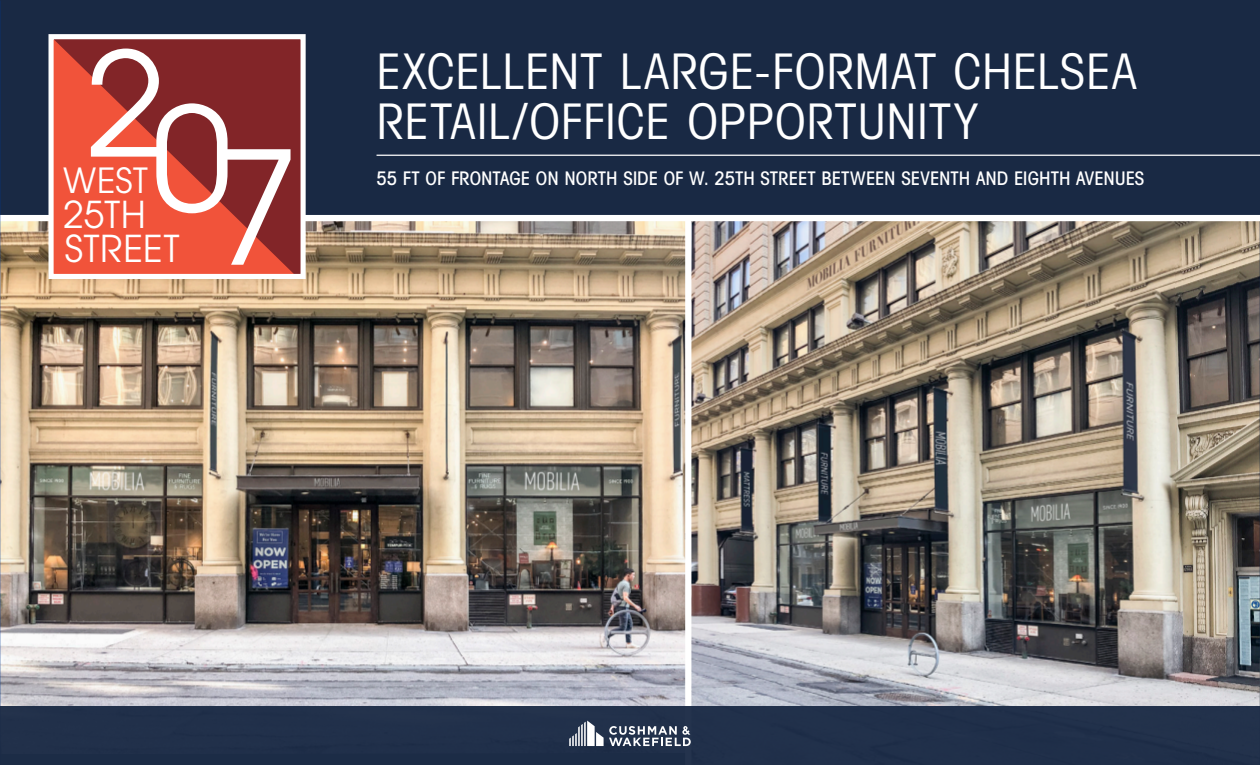
<style>
.page{position:relative;width:1260px;height:765px;background:#fff}
.page>*{position:absolute;margin:0;border:0;box-sizing:border-box;transform-origin:0 0}
.t1{font:143.5px "Avant Garde";color:#fff}
.t2{font:condensed 49.12px/49.4px "Avant Garde";letter-spacing:.02em;color:#fff}
.t3{font:36.88px/34.9px "Avant Garde";letter-spacing:.015em;color:#fff}
.t4{font:34.5px "Avant Garde";color:#fff}
.t5{font:500 condensed 18.75px "Avant Garde";color:#fff}
.s1{font-size:156.12px}
</style>
<div class="page">
<div style="left:0;top:0;width:1260px;height:215px;background:#192944"></div>
<img style="left:691px;top:221px;width:569px;height:486px">
<img style="left:0;top:221px;width:685px;height:486px">
<div style="left:0;top:707px;width:1260px;height:58px;background:#21304a"></div>
<svg style="left:569px;top:721px;width:122px;height:25px"></svg>
<hr style="left:377px;top:155px;width:883px;height:1px;background:#fff">
<svg style="left:54px;top:40px;width:246px;height:233px;fill:#822528"></svg>
<div style="left:48px;top:34px;width:258px;height:245px;border:5px solid #fff"></div>
<h1 class="t1" style="left:85px;top:47px;width:217px"><span class="s1">7</span>02</h1>
<h2 class="t2" style="left:377px;top:46px;width:762px">EXCELLENT LARGE-FORMAT CHELSEA<br>RETAIL/OFFICE OPPORTUNITY</h2>
<h3 class="t4" style="left:63px;top:160px;width:86px">WEST</h3>
<p class="t5" style="left:377px;top:166px;width:769px">55 FT OF FRONTAGE ON NORTH SIDE OF W. 25TH STREET BETWEEN SEVENTH AND EIGHTH AVENUES</p>
<h3 class="t3" style="left:63px;top:197px;width:118px">25TH<br>STREET</h3>
</div>
